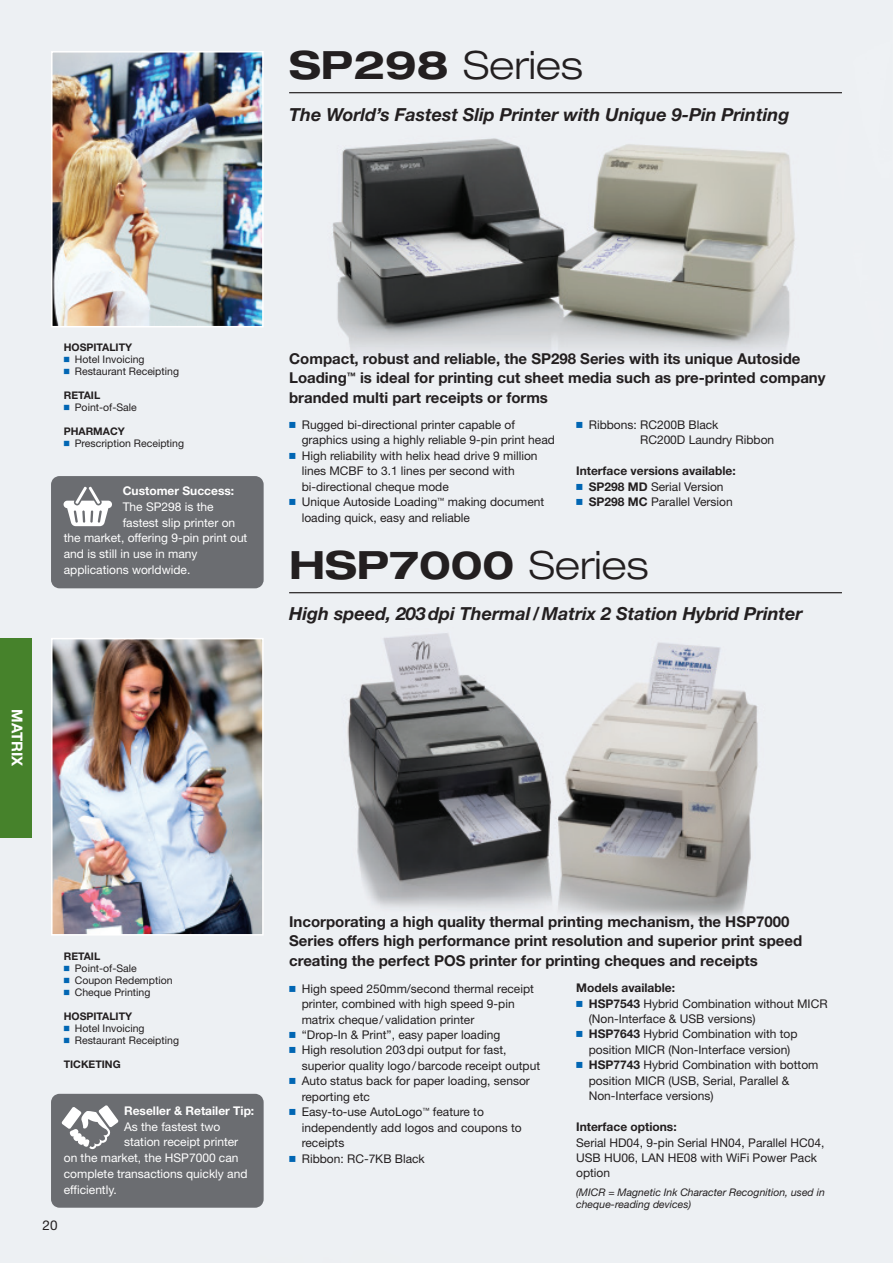
<style>
.page{position:relative;width:893px;height:1263px;background:#fff}
.page>*{position:absolute;margin:0;border:0;box-sizing:border-box;transform-origin:0 0}
.t1{font:700 expanded 39px "Helvetica Neue";color:#231f20}
.t2{font:300 expanded 39px "Helvetica Neue";color:#231f20}
.t3{font:italic 700 18px "Helvetica Neue";color:#231f20}
.t4{font:700 15px/19.5px "Helvetica Neue";color:#231f20}
.t5{font:700 15px "Helvetica Neue";color:#fff}
.t6{font:13.5px "Helvetica Neue";color:#231f20}
.t7{font:12px/15.5px "Helvetica Neue";color:#231f20}
.t8{font:12px "Helvetica Neue";color:#fff}
.t9{font:700 12px "Helvetica Neue";color:#231f20}
.t10{font:700 12px "Helvetica Neue";color:#fff}
.t11{font:10.5px "Helvetica Neue";color:#231f20}
.t12{font:italic 10.5px/12.5px "Helvetica Neue";color:#231f20}
.t13{font:700 10.5px "Helvetica Neue";color:#231f20}
.s1{font-weight:700}
.s2{font-family:"Universal Newswith Comm Pi";color:#0166b3}
.s3{font-weight:300}
</style>
<div class="page">
<img style="left:309px;top:126px;width:503px;height:267px">
<img style="left:333px;top:627px;width:442px;height:317px">
<div style="left:51px;top:476px;width:213px;height:112px;background:#6b6d71"></div>
<svg style="left:64px;top:487px;width:48px;height:39px"></svg>
<hr style="left:289px;top:92px;width:553px;height:1px;background:#231f20">
<hr style="left:289px;top:592px;width:553px;height:1px;background:#231f20">
<div style="left:51px;top:1094px;width:213px;height:114px;background:#6b6d71"></div>
<svg style="left:62px;top:1105px;width:56px;height:44px"></svg>
<div style="left:0;top:638px;width:32px;height:200px;background:#46822b"></div>
<img style="left:54px;top:54px;width:207px;height:270px">
<div style="left:51px;top:51px;width:213px;height:276px;border:2px solid #fff"></div>
<img style="left:54px;top:641px;width:207px;height:291px">
<div style="left:51px;top:638px;width:213px;height:297px;border:2px solid #fff"></div>
<h1 class="t2" style="left:289px;top:51px;width:295px"><span class="s1">SP298</span> Series</h1>
<h2 class="t3" style="left:289px;top:108px;width:502px">The World’s Fastest Slip Printer with Unique 9-Pin Printing</h2>
<p class="t13" style="left:64px;top:343px;width:70px">HOSPITALITY</p>
<p class="t11" style="left:64px;top:355px;width:82px"><span class="s2">-</span> Hotel Invoicing</p>
<p class="t11" style="left:64px;top:367px;width:117px"><span class="s2">-</span> Restaurant Receipting</p>
<p class="t13" style="left:64px;top:391px;width:38px">RETAIL</p>
<p class="t11" style="left:64px;top:403px;width:75px"><span class="s2">-</span> Point-of-Sale</p>
<p class="t13" style="left:64px;top:427px;width:63px">PHARMACY</p>
<p class="t11" style="left:64px;top:439px;width:122px"><span class="s2">-</span> Prescription Receipting</p>
<p class="t10" style="left:123px;top:486px;width:113px">Customer Success:</p>
<p class="t8" style="left:123px;top:502px;width:93px">The SP298 is the</p>
<p class="t8" style="left:123px;top:518px;width:114px">fastest slip printer on</p>
<p class="t8" style="left:64px;top:534px;width:185px">the market, offering 9-pin print out</p>
<p class="t8" style="left:64px;top:549px;width:135px">and is still in use in many</p>
<p class="t8" style="left:64px;top:565px;width:128px">applications worldwide.</p>
<p class="t5" style="left:22px;top:709px;width:59px;rotate:90deg">MATRIX</p>
<p class="t4" style="left:289px;top:350px;width:538px">Compact, robust and reliable, the SP298 Series with its unique Autoside<br>Loading<sup>™</sup> is ideal for printing cut sheet media such as pre-printed company branded multi part receipts or forms</p>
<p class="t7" style="left:302px;top:418px;width:255px;text-indent:-13px"><span class="s2">-</span> Rugged bi-directional printer capable of graphics using a highly reliable 9-pin print head</p>
<p class="t7" style="left:302px;top:449px;width:237px;text-indent:-13px"><span class="s2">-</span> High reliability with helix head drive 9 million lines MCBF to 3.1 lines per second with bi-directional cheque mode</p>
<p class="t7" style="left:302px;top:495px;width:244px;text-indent:-13px"><span class="s2">-</span> Unique Autoside Loading<sup>™</sup> making document loading quick, easy and reliable</p>
<p class="t7" style="left:640px;top:418px;width:136px;text-indent:-64px"><span class="s2">-</span> Ribbons: RC200B Black<br>RC200D Laundry Ribbon</p>
<p class="t9" style="left:576px;top:467px;width:161px">Interface versions available:</p>
<p class="t7" style="left:576px;top:480px;width:149px"><span class="s2">-</span> <span class="s1">SP298 MD</span> Serial Version</p>
<p class="t7" style="left:576px;top:495px;width:158px"><span class="s2">-</span> <span class="s1">SP298 MC</span> Parallel Version</p>
<h1 class="t1" style="left:289px;top:551px;width:361px">HSP7000 <span class="s3">Series</span></h1>
<h2 class="t3" style="left:289px;top:607px;width:515px">High speed, 203 dpi Thermal / Matrix 2 Station Hybrid Printer</h2>
<p class="t13" style="left:64px;top:952px;width:38px">RETAIL</p>
<p class="t11" style="left:64px;top:964px;width:75px"><span class="s2">-</span> Point-of-Sale</p>
<p class="t11" style="left:64px;top:976px;width:110px"><span class="s2">-</span> Coupon Redemption</p>
<p class="t11" style="left:64px;top:988px;width:88px"><span class="s2">-</span> Cheque Printing</p>
<p class="t13" style="left:64px;top:1012px;width:70px">HOSPITALITY</p>
<p class="t11" style="left:64px;top:1024px;width:82px"><span class="s2">-</span> Hotel Invoicing</p>
<p class="t11" style="left:64px;top:1036px;width:117px"><span class="s2">-</span> Restaurant Receipting</p>
<p class="t13" style="left:64px;top:1060px;width:58px">TICKETING</p>
<p class="t10" style="left:124px;top:1106px;width:132px">Reseller &amp; Retailer Tip:</p>
<p class="t8" style="left:124px;top:1122px;width:98px">As the fastest two</p>
<p class="t8" style="left:124px;top:1138px;width:116px">station receipt printer</p>
<p class="t8" style="left:64px;top:1153px;width:176px">on the market, the HSP7000 can</p>
<p class="t8" style="left:64px;top:1169px;width:185px">complete transactions quickly and</p>
<p class="t8" style="left:64px;top:1185px;width:55px">efficiently.</p>
<p class="t6" style="left:43px;top:1220px;width:16px">20</p>
<p class="t4" style="left:289px;top:913px;width:515px">Incorporating a high quality thermal printing mechanism, the HSP7000<br>Series offers high performance print resolution and superior print speed creating the perfect POS printer for printing cheques and receipts</p>
<p class="t7" style="left:302px;top:982px;width:234px;text-indent:-13px"><span class="s2">-</span> High speed 250mm/second thermal receipt printer, combined with high speed 9-pin matrix cheque / validation printer</p>
<p class="t7" style="left:289px;top:1028px;width:213px"><span class="s2">-</span> “Drop-In &amp; Print”, easy paper loading</p>
<p class="t7" style="left:302px;top:1044px;width:240px;text-indent:-13px"><span class="s2">-</span> High resolution 203 dpi output for fast, superior quality logo / barcode receipt output</p>
<p class="t7" style="left:302px;top:1074px;width:230px;text-indent:-13px"><span class="s2">-</span> Auto status back for paper loading, sensor reporting etc</p>
<p class="t7" style="left:302px;top:1105px;width:221px;text-indent:-13px"><span class="s2">-</span> Easy-to-use AutoLogo<sup>™</sup> feature to independently add logos and coupons to receipts</p>
<p class="t7" style="left:289px;top:1152px;width:137px"><span class="s2">-</span> Ribbon: RC-7KB Black</p>
<p class="t9" style="left:576px;top:983px;width:100px">Models available:</p>
<p class="t7" style="left:589px;top:997px;width:240px;text-indent:-13px"><span class="s2">-</span> <span class="s1">HSP7543</span> Hybrid Combination without MICR (Non-Interface &amp; USB versions)</p>
<p class="t7" style="left:576px;top:1027px;width:223px;text-align:center"><span class="s2">-</span> <span class="s1">HSP7643</span> Hybrid Combination with top position MICR (Non-Interface version)</p>
<p class="t7" style="left:589px;top:1058px;width:231px;text-indent:-13px"><span class="s2">-</span> <span class="s1">HSP7743</span> Hybrid Combination with bottom position MICR (USB, Serial, Parallel &amp;<br>Non-Interface versions)</p>
<p class="t9" style="left:576px;top:1122px;width:102px">Interface options:</p>
<p class="t7" style="left:576px;top:1136px;width:250px">Serial HD04, 9-pin Serial HN04, Parallel HC04,<br>USB HU06, LAN HE08 with WiFi Power Pack option</p>
<p class="t12" style="left:576px;top:1187px;width:250px">(MICR = Magnetic Ink Character Recognition, used in cheque-reading devices)</p>
</div>
